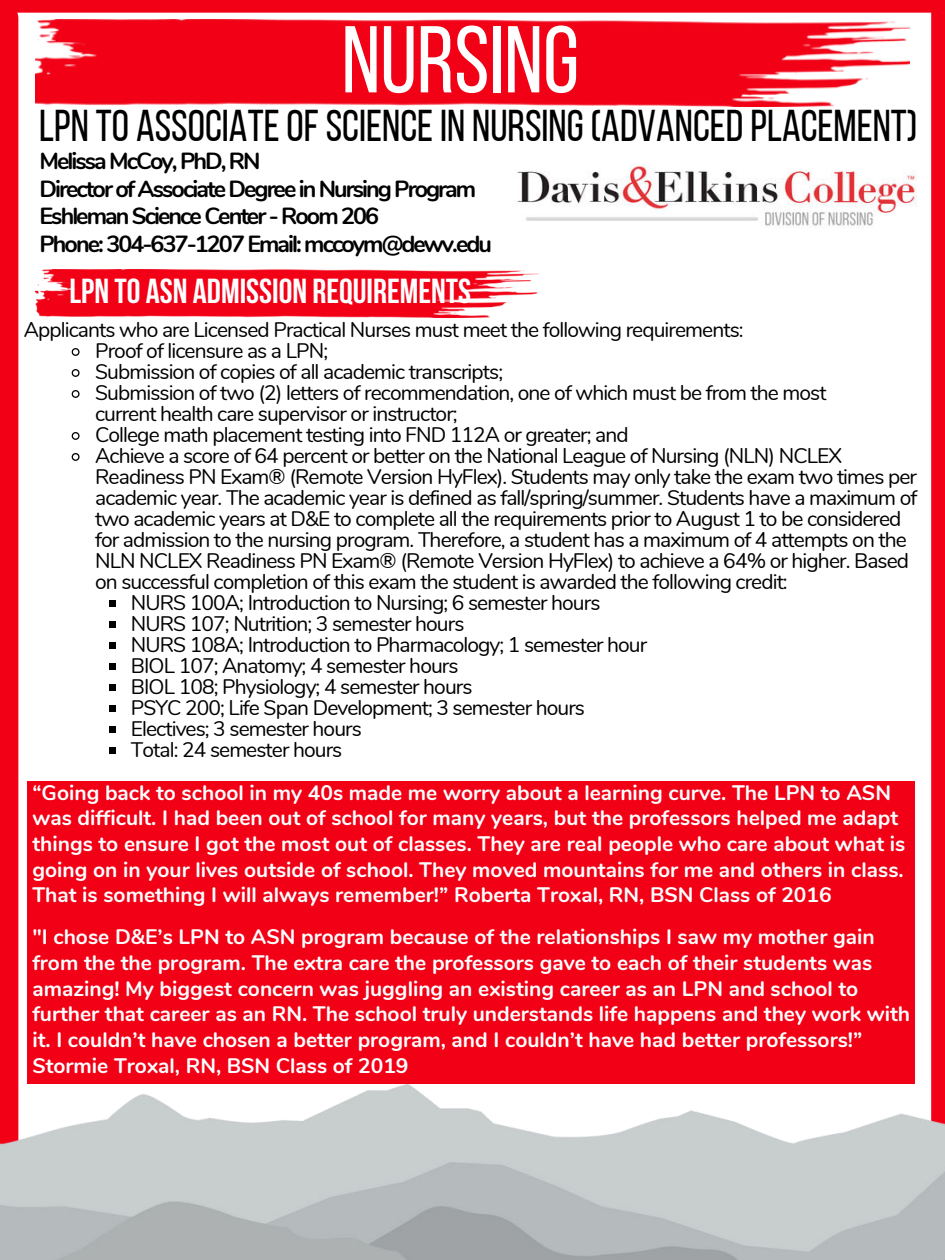
<style>
.page{position:relative;width:945px;height:1260px;background:#fff}
.page>*{position:absolute;margin:0;border:0;box-sizing:border-box;transform-origin:0 0}
.t1{font:94.5px "Bebas Neue";color:#fff}
.t2{font:44.45px "Bebas Neue";color:#000}
.t3{font:700 34.65px "Bebas Neue";color:#fff}
.t4{font:700 23.28px/27.7px "Nunito";letter-spacing:-.085em;color:#000}
.t5{font:21px "Nunito";letter-spacing:-.045em;color:#000}
.t6{font:700 21px/25.7px "Nunito";color:#fff}
</style>
<div class="page">
<div style="left:0;top:18px;width:18px;height:1124px;background:#f10016"></div>
<div style="left:931px;top:13px;width:14px;height:1129px;background:#f10016"></div>
<img style="left:36px;top:19px;width:874px;height:87px">
<div style="left:0;top:0;width:945px;height:13px;background:#f10016"></div>
<img style="left:517px;top:163px;width:400px;height:65px">
<svg style="left:71px;top:348px;width:9px;height:8px"></svg>
<svg style="left:71px;top:369px;width:9px;height:8px"></svg>
<svg style="left:71px;top:390px;width:9px;height:8px"></svg>
<svg style="left:71px;top:432px;width:9px;height:8px"></svg>
<svg style="left:71px;top:453px;width:9px;height:8px"></svg>
<div style="left:109px;top:601px;width:7px;height:6px;background:#000"></div>
<div style="left:109px;top:622px;width:7px;height:6px;background:#000"></div>
<div style="left:109px;top:643px;width:7px;height:6px;background:#000"></div>
<div style="left:109px;top:664px;width:7px;height:6px;background:#000"></div>
<div style="left:109px;top:685px;width:7px;height:6px;background:#000"></div>
<div style="left:109px;top:706px;width:7px;height:6px;background:#000"></div>
<div style="left:109px;top:727px;width:7px;height:6px;background:#000"></div>
<div style="left:109px;top:748px;width:7px;height:6px;background:#000"></div>
<img style="left:36px;top:269px;width:502px;height:49px">
<div style="left:28px;top:781px;width:887px;height:303px;background:#f10016"></div>
<img style="left:0;top:1084px;width:945px;height:176px">
<h1 class="t1" style="left:342px;top:9px;width:239px">NURSING</h1>
<h2 class="t2" style="left:39px;top:101px;width:880px">LPN TO ASSOCIATE OF SCIENCE IN NURSING (ADVANCED PLACEMENT)</h2>
<p class="t4" style="left:40px;top:146px;width:454px">Melissa McCoy, PhD, RN<br>Director of Associate Degree in Nursing Program Eshleman Science Center - Room 206<br>Phone: 304-637-1207 Email: mccoym@dewv.edu</p>
<h3 class="t3" style="left:69px;top:272px;width:403px">LPN TO ASN ADMISSION REQUIREMENTS</h3>
<p class="t5" style="left:24px;top:314px;width:721px">Applicants who are Licensed Practical Nurses must meet the following requirements:</p>
<p class="t5" style="left:95px;top:335px;width:235px">Proof of licensure as a LPN;</p>
<p class="t5" style="left:95px;top:356px;width:409px">Submission of copies of all academic transcripts;</p>
<p class="t5" style="left:95px;top:377px;width:733px">Submission of two (2) letters of recommendation, one of which must be from the most</p>
<p class="t5" style="left:95px;top:398px;width:364px">current health care supervisor or instructor;</p>
<p class="t5" style="left:95px;top:419px;width:535px">College math placement testing into FND 112A or greater; and</p>
<p class="t5" style="left:95px;top:440px;width:748px">Achieve a score of 64 percent or better on the National League of Nursing (NLN) NCLEX</p>
<p class="t5" style="left:95px;top:461px;width:823px">Readiness PN Exam® (Remote Version HyFlex). Students may only take the exam two times per</p>
<p class="t5" style="left:95px;top:482px;width:824px">academic year. The academic year is defined as fall/spring/summer. Students have a maximum of</p>
<p class="t5" style="left:95px;top:503px;width:808px">two academic years at D&amp;E to complete all the requirements prior to August 1 to be considered</p>
<p class="t5" style="left:95px;top:524px;width:813px">for admission to the nursing program. Therefore, a student has a maximum of 4 attempts on the</p>
<p class="t5" style="left:95px;top:545px;width:815px">NLN NCLEX Readiness PN Exam® (Remote Version HyFlex) to achieve a 64% or higher. Based</p>
<p class="t5" style="left:95px;top:566px;width:694px">on successful completion of this exam the student is awarded the following credit:</p>
<p class="t5" style="left:131px;top:587px;width:471px">NURS 100A; Introduction to Nursing; 6 semester hours</p>
<p class="t5" style="left:131px;top:608px;width:335px">NURS 107; Nutrition; 3 semester hours</p>
<p class="t5" style="left:131px;top:629px;width:518px">NURS 108A; Introduction to Pharmacology; 1 semester hour</p>
<p class="t5" style="left:131px;top:650px;width:329px">BIOL 107; Anatomy; 4 semester hours</p>
<p class="t5" style="left:131px;top:671px;width:343px">BIOL 108; Physiology; 4 semester hours</p>
<p class="t5" style="left:131px;top:692px;width:456px">PSYC 200; Life Span Development; 3 semester hours</p>
<p class="t5" style="left:131px;top:713px;width:232px">Electives; 3 semester hours</p>
<p class="t5" style="left:131px;top:734px;width:213px">Total: 24 semester hours</p>
<p class="t6" style="left:32px;top:778px;width:875px">“Going back to school in my 40s made me worry about a learning curve. The LPN to ASN was difficult. I had been out of school for many years, but the professors helped me adapt things to ensure I got the most out of classes. They are real people who care about what is going on in your lives outside of school. They moved mountains for me and others in class.<br>That is something I will always remember!” Roberta Troxal, RN, BSN Class of 2016</p>
<p class="t6" style="left:32px;top:923px;width:879px">"I chose D&amp;E’s LPN to ASN program because of the relationships I saw my mother gain from the the program. The extra care the professors gave to each of their students was amazing! My biggest concern was juggling an existing career as an LPN and school to further that career as an RN. The school truly understands life happens and they work with it. I couldn’t have chosen a better program, and I couldn’t have had better professors!” Stormie Troxal, RN, BSN Class of 2019</p>
</div>
